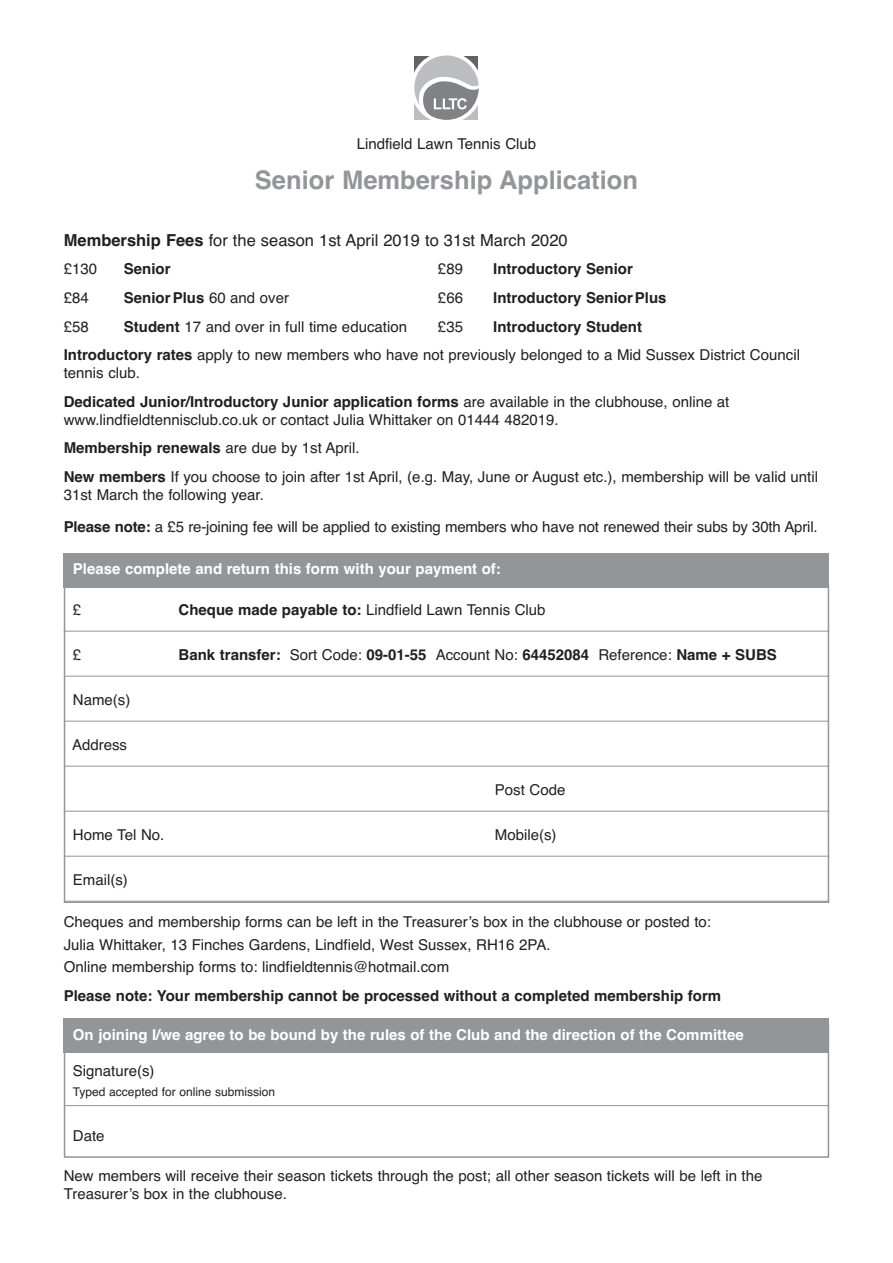
<style>
.page{position:relative;width:893px;height:1263px;background:#fff}
.page>*{position:absolute;margin:0;border:0;box-sizing:border-box;transform-origin:0 0}
.t1{font:700 25.5px "Helvetica";color:#939598}
.t2{font:16.5px "Helvetica";color:#231f20}
.t3{font:15px/28.7px "Helvetica";color:#231f20}
.t4{font:700 15px/28.7px "Helvetica";color:#231f20}
.t5{font:700 15px "Helvetica";color:#fff}
.t6{font:12px "Helvetica";color:#231f20}
.s1{font-weight:700}
.s2{font-weight:400}
</style>
<div class="page">
<div style="left:64px;top:1018px;width:765px;height:34px;background:#939598"></div>
<div style="left:64px;top:554px;width:765px;height:34px;background:#939598"></div>
<svg style="left:414px;top:55px;width:65px;height:65px"></svg>
<hr style="left:64px;top:631px;width:765px;height:1px;background:#939598">
<hr style="left:64px;top:676px;width:765px;height:1px;background:#939598">
<hr style="left:64px;top:721px;width:765px;height:1px;background:#939598">
<hr style="left:64px;top:766px;width:765px;height:1px;background:#939598">
<hr style="left:64px;top:811px;width:765px;height:1px;background:#939598">
<hr style="left:64px;top:856px;width:765px;height:1px;background:#939598">
<hr style="left:64px;top:1105px;width:765px;height:1px;background:#939598">
<div style="left:64px;top:585px;width:765px;height:318px;border:2px solid #939598"></div>
<div style="left:64px;top:1024px;width:765px;height:134px;border:2px solid #939598"></div>
<p class="t3" style="left:357px;top:129px;width:181px">Lindfield Lawn Tennis Club</p>
<h1 class="t1" style="left:255px;top:165px;width:385px">Senior Membership Application</h1>
<p class="t2" style="left:64px;top:230px;width:505px"><span class="s1">Membership Fees</span> for the season 1st April 2019 to 31st March 2020</p>
<p class="t3" style="left:64px;top:255px;width:35px">£130</p>
<p class="t4" style="left:124px;top:255px;width:48px">Senior</p>
<p class="t3" style="left:438px;top:255px;width:27px">£89</p>
<p class="t4" style="left:493px;top:255px;width:141px">Introductory Senior</p>
<p class="t3" style="left:64px;top:283px;width:27px">£84</p>
<p class="t4" style="left:124px;top:283px;width:167px">SeniorPlus <span class="s2">60 and over</span></p>
<p class="t3" style="left:438px;top:283px;width:27px">£66</p>
<p class="t4" style="left:493px;top:283px;width:175px">Introductory SeniorPlus</p>
<p class="t3" style="left:64px;top:312px;width:27px">£58</p>
<p class="t3" style="left:124px;top:312px;width:285px"><span class="s1">Student</span> 17 and over in full time education</p>
<p class="t3" style="left:438px;top:312px;width:27px">£35</p>
<p class="t3" style="left:64px;top:312px;width:738px;text-indent:429px"><span class="s1">Introductory Student<br>Introductory rates</span> apply to new members who have not previously belonged to a Mid Sussex District Council</p>
<p class="t4" style="left:64px;top:359px;width:667px"><span class="s2">tennis club.<br></span>Dedicated Junior/Introductory Junior application forms <span class="s2">are available in the clubhouse, online at</span></p>
<p class="t3" style="left:64px;top:405px;width:756px">www.lindfieldtennisclub.co.uk or contact Julia Whittaker on 01444 482019.<br><span class="s1">Membership renewals</span> are due by 1st April.<br><span class="s1">New members</span> If you choose to join after 1st April, (e.g. May, June or August etc.), membership will be valid until</p>
<p class="t3" style="left:64px;top:479px;width:755px;line-height:31.7px">31st March the following year.<br><span class="s1">Please note:</span> a £5 re-joining fee will be applied to existing members who have not renewed their subs by 30th April.</p>
<p class="t5" style="left:73px;top:560px;width:429px">Please complete and return this form with your payment of:</p>
<p class="t3" style="left:73px;top:595px;width:10px">£</p>
<p class="t3" style="left:179px;top:595px;width:368px"><span class="s1">Cheque made payable to:</span> Lindfield Lawn Tennis Club</p>
<p class="t3" style="left:73px;top:640px;width:10px">£</p>
<p class="t4" style="left:179px;top:640px;width:600px">Bank transfer: <span class="s2">Sort Code:</span> 09-01-55 <span class="s2">Account No:</span> 64452084 <span class="s2">Reference:</span> Name + SUBS</p>
<p class="t3" style="left:73px;top:685px;width:59px">Name(s)</p>
<p class="t3" style="left:72px;top:730px;width:57px">Address</p>
<p class="t3" style="left:495px;top:775px;width:72px">Post Code</p>
<p class="t3" style="left:73px;top:820px;width:93px">Home Tel No.</p>
<p class="t3" style="left:495px;top:820px;width:63px">Mobile(s)</p>
<p class="t3" style="left:73px;top:865px;width:56px">Email(s)</p>
<p class="t3" style="left:64px;top:911px;width:649px;line-height:22.5px">Cheques and membership forms can be left in the Treasurer’s box in the clubhouse or posted to:<br>Julia Whittaker, 13 Finches Gardens, Lindfield, West Sussex, RH16 2PA.<br>Online membership forms to: lindfieldtennis@hotmail.com</p>
<p class="t4" style="left:64px;top:981px;width:659px">Please note: Your membership cannot be processed without a completed membership form</p>
<p class="t5" style="left:73px;top:1026px;width:672px">On joining I/we agree to be bound by the rules of the Club and the direction of the Committee</p>
<p class="t3" style="left:73px;top:1056px;width:83px">Signature(s)</p>
<p class="t6" style="left:73px;top:1085px;width:204px">Typed accepted for online submission</p>
<p class="t3" style="left:73px;top:1121px;width:33px">Date</p>
<p class="t3" style="left:64px;top:1167px;width:700px;line-height:18px">New members will receive their season tickets through the post; all other season tickets will be left in the<br>Treasurer’s box in the clubhouse.</p>
</div>
